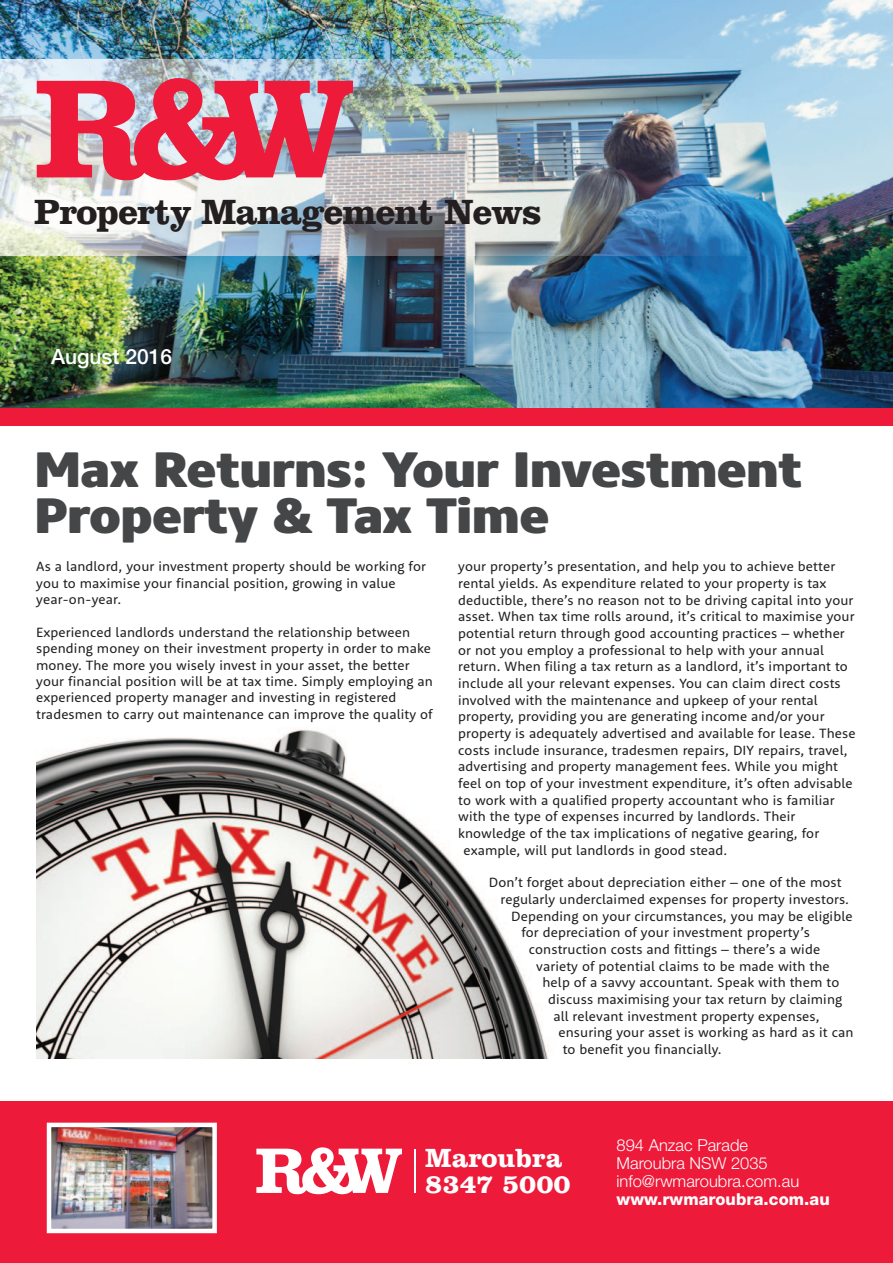
<style>
.page{position:relative;width:893px;height:1263px;background:#fff}
.page>*{position:absolute;margin:0;border:0;box-sizing:border-box;transform-origin:0 0}
.t1{font:700 144px "Clarendon BT";color:#ed1a3a}
.t2{font:700 66px "Clarendon BT";color:#fff}
.t3{font:800 49.5px/46.5px "Core Sans NR85";letter-spacing:-.015em;color:#454647}
.t4{font:700 36px "Clarendon BT";letter-spacing:-.025em;color:#231f20}
.t5{font:700 27px/25.5px "Clarendon BT";color:#fff}
.t6{font:500 21px "Helvetica Neue";color:#fff}
.t7{font:300 16.5px/18px "Helvetica Neue";color:#fff}
.t8{font:800 16.5px "Helvetica Neue";letter-spacing:.005em;color:#fff}
.t9{font:13.5px/16.4px "Rooney Sans";letter-spacing:.01em;color:#231f20}
.s1{font-family:"Helvetica Neue";font-weight:200;font-size:61.5px}
</style>
<div class="page">
<img style="left:0;top:0;width:893px;height:408px">
<img style="left:0;top:60px;width:753px;height:195px">
<div style="left:0;top:408px;width:893px;height:17px;background:#ed1a3a"></div>
<div style="left:0;top:1101px;width:893px;height:162px;background:#ed1a3a"></div>
<img style="left:52px;top:1128px;width:160px;height:100px">
<div style="left:47px;top:1123px;width:170px;height:110px;border:4px solid #fff"></div>
<img style="left:36px;top:729px;width:513px;height:330px">
<h1 class="t1" style="left:34px;top:43px;width:321px">R&amp;W</h1>
<h3 class="t4" style="left:34px;top:191px;width:509px">Property Management News</h3>
<h3 class="t6" style="left:51px;top:349px;width:123px">August 2016</h3>
<h3 class="t3" style="left:34px;top:450px;width:770px">Max Returns: Your Investment<br>Property &amp; Tax Time</h3>
<p class="t9" style="left:36px;top:560px;width:391px">As a landlord, your investment property should be working for you to maximise your financial position, growing in value year-on-year.</p>
<p class="t9" style="left:36px;top:625px;width:398px">Experienced landlords understand the relationship between spending money on their investment property in order to make money. The more you wisely invest in your asset, the better your financial position will be at tax time. Simply employing an experienced property manager and investing in registered tradesmen to carry out maintenance can improve the quality of</p>
<p class="t9" style="left:458px;top:560px;width:378px">your property’s presentation, and help you to achieve better</p>
<p class="t9" style="left:458px;top:576px;width:370px">rental yields. As expenditure related to your property is tax</p>
<p class="t9" style="left:458px;top:593px;width:397px">deductible, there’s no reason not to be driving capital into your</p>
<p class="t9" style="left:458px;top:610px;width:398px">asset. When tax time rolls around, it’s critical to maximise your</p>
<p class="t9" style="left:458px;top:626px;width:388px">potential return through good accounting practices – whether</p>
<p class="t9" style="left:458px;top:643px;width:367px">or not you employ a professional to help with your annual</p>
<p class="t9" style="left:458px;top:660px;width:391px">return. When filing a tax return as a landlord, it’s important to</p>
<p class="t9" style="left:458px;top:676px;width:384px">include all your relevant expenses. You can claim direct costs</p>
<p class="t9" style="left:458px;top:693px;width:361px">involved with the maintenance and upkeep of your rental</p>
<p class="t9" style="left:458px;top:710px;width:368px">property, providing you are generating income and/or your</p>
<p class="t9" style="left:458px;top:726px;width:399px">property is adequately advertised and available for lease. These</p>
<p class="t9" style="left:458px;top:743px;width:391px">costs include insurance, tradesmen repairs, DIY repairs, travel,</p>
<p class="t9" style="left:458px;top:760px;width:381px">advertising and property management fees. While you might</p>
<p class="t9" style="left:458px;top:776px;width:396px">feel on top of your investment expenditure, it’s often advisable</p>
<p class="t9" style="left:458px;top:793px;width:378px">to work with a qualified property accountant who is familiar</p>
<p class="t9" style="left:458px;top:809px;width:339px">with the type of expenses incurred by landlords. Their</p>
<p class="t9" style="left:458px;top:826px;width:362px">knowledge of the tax implications of negative gearing, for</p>
<p class="t9" style="left:463px;top:843px;width:265px">example, will put landlords in good stead.</p>
<p class="t9" style="left:489px;top:876px;width:354px">Don’t forget about depreciation either – one of the most</p>
<p class="t9" style="left:501px;top:892px;width:350px">regularly underclaimed expenses for property investors.</p>
<p class="t9" style="left:511px;top:909px;width:343px">Depending on your circumstances, you may be eligible</p>
<p class="t9" style="left:521px;top:926px;width:290px">for depreciation of your investment property’s</p>
<p class="t9" style="left:529px;top:942px;width:293px">construction costs and fittings – there’s a wide</p>
<p class="t9" style="left:536px;top:959px;width:295px">variety of potential claims to be made with the</p>
<p class="t9" style="left:542px;top:975px;width:298px">help of a savvy accountant. Speak with them to</p>
<p class="t9" style="left:548px;top:992px;width:296px">discuss maximising your tax return by claiming</p>
<p class="t9" style="left:553px;top:1009px;width:268px">all relevant investment property expenses,</p>
<p class="t9" style="left:558px;top:1025px;width:297px">ensuring your asset is working as hard as it can</p>
<p class="t9" style="left:563px;top:1042px;width:160px">to benefit you financially.</p>
<h2 class="t2" style="left:255px;top:1131px;width:165px">R&amp;W <span class="s1">l</span></h2>
<h3 class="t5" style="left:425px;top:1145px;width:147px">Maroubra<br>8347 5000</h3>
<p class="t7" style="left:617px;top:1137px;width:184px">894 Anzac Parade<br>Maroubra NSW 2035 info@rwmaroubra.com.au</p>
<p class="t8" style="left:617px;top:1193px;width:215px">www.rwmaroubra.com.au</p>
</div>
